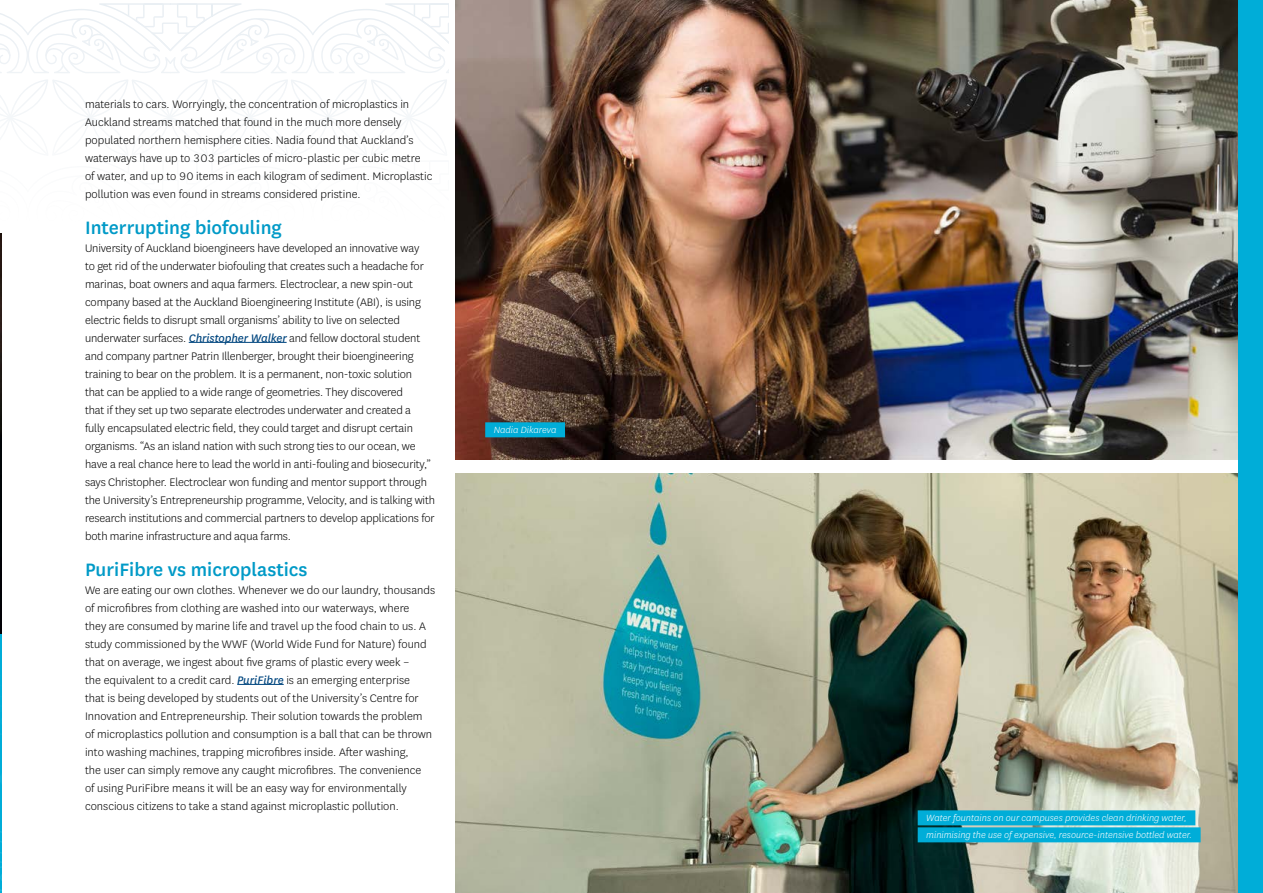
<style>
.page{position:relative;width:1263px;height:893px;background:#fff}
.page>*{position:absolute;margin:0;border:0;box-sizing:border-box;transform-origin:0 0}
.t1{font:500 21px "National";color:#009ac7}
.t2{font:300 12.75px/18px "National";letter-spacing:-.01em;color:#000}
.t3{font:italic 300 10.5px/17px "National";color:#fff}
.s1{font-weight:400;font-style:italic;color:#00467f}
</style>
<div class="page">
<svg style="left:0;top:3px;width:448px;height:70px"></svg>
<svg style="left:0;top:80px;width:447px;height:239px"></svg>
<img style="left:455px;top:473px;width:784px;height:420px">
<img style="left:455px;top:0;width:784px;height:459px">
<hr style="left:189px;top:342px;width:98px;height:1px;background:#00467f">
<hr style="left:237px;top:684px;width:47px;height:1px;background:#00467f">
<div style="left:1239px;top:0;width:24px;height:893px;background:#00add8"></div>
<div style="left:485px;top:422px;width:80px;height:15px;background:#00add8"></div>
<div style="left:918px;top:810px;width:277px;height:15px;background:#00add8"></div>
<div style="left:918px;top:827px;width:282px;height:15px;background:#00add8"></div>
<img style="left:0;top:234px;width:1px;height:400px">
<svg style="left:0;top:634px;width:1px;height:259px"></svg>
<p class="t2" style="left:85px;top:95px;width:349px">materials to cars. Worryingly, the concentration of microplastics in Auckland streams matched that found in the much more densely populated northern hemisphere cities. Nadia found that Auckland’s waterways have up to 303 particles of micro-plastic per cubic metre of water, and up to 90 items in each kilogram of sediment. Microplastic pollution was even found in streams considered pristine.</p>
<h1 class="t1" style="left:85px;top:213px;width:198px">Interrupting biofouling</h1>
<p class="t2" style="left:85px;top:239px;width:352px">University of Auckland bioengineers have developed an innovative way<br>to get rid of the underwater biofouling that creates such a headache for marinas, boat owners and aqua farmers. Electroclear, a new spin-out company based at the Auckland Bioengineering Institute (ABI), is using electric fields to disrupt small organisms’ ability to live on selected underwater surfaces. <span class="s1">Christopher Walker</span> and fellow doctoral student and company partner Patrin Illenberger, brought their bioengineering training to bear on the problem. It is a permanent, non-toxic solution<br>that can be applied to a wide range of geometries. They discovered<br>that if they set up two separate electrodes underwater and created a<br>fully encapsulated electric field, they could target and disrupt certain organisms. “As an island nation with such strong ties to our ocean, we have a real chance here to lead the world in anti-fouling and biosecurity,” says Christopher. Electroclear won funding and mentor support through the University’s Entrepreneurship programme, Velocity, and is talking with research institutions and commercial partners to develop applications for both marine infrastructure and aqua farms.</p>
<h1 class="t1" style="left:85px;top:555px;width:224px">PuriFibre vs microplastics</h1>
<p class="t2" style="left:85px;top:581px;width:352px">We are eating our own clothes. Whenever we do our laundry, thousands of microfibres from clothing are washed into our waterways, where<br>they are consumed by marine life and travel up the food chain to us. A study commissioned by the WWF (World Wide Fund for Nature) found that on average, we ingest about five grams of plastic every week –<br>the equivalent to a credit card. <span class="s1">PuriFibre</span> is an emerging enterprise<br>that is being developed by students out of the University’s Centre for Innovation and Entrepreneurship. Their solution towards the problem of microplastics pollution and consumption is a ball that can be thrown into washing machines, trapping microfibres inside. After washing,<br>the user can simply remove any caught microfibres. The convenience<br>of using PuriFibre means it will be an easy way for environmentally conscious citizens to take a stand against microplastic pollution.</p>
<p class="t3" style="left:494px;top:421px;width:64px">Nadia Dikareva</p>
<p class="t3" style="left:926px;top:809px;width:267px">Water fountains on our campuses provides clean drinking water, minimising the use of expensive, resource-intensive bottled water.</p>
</div>
